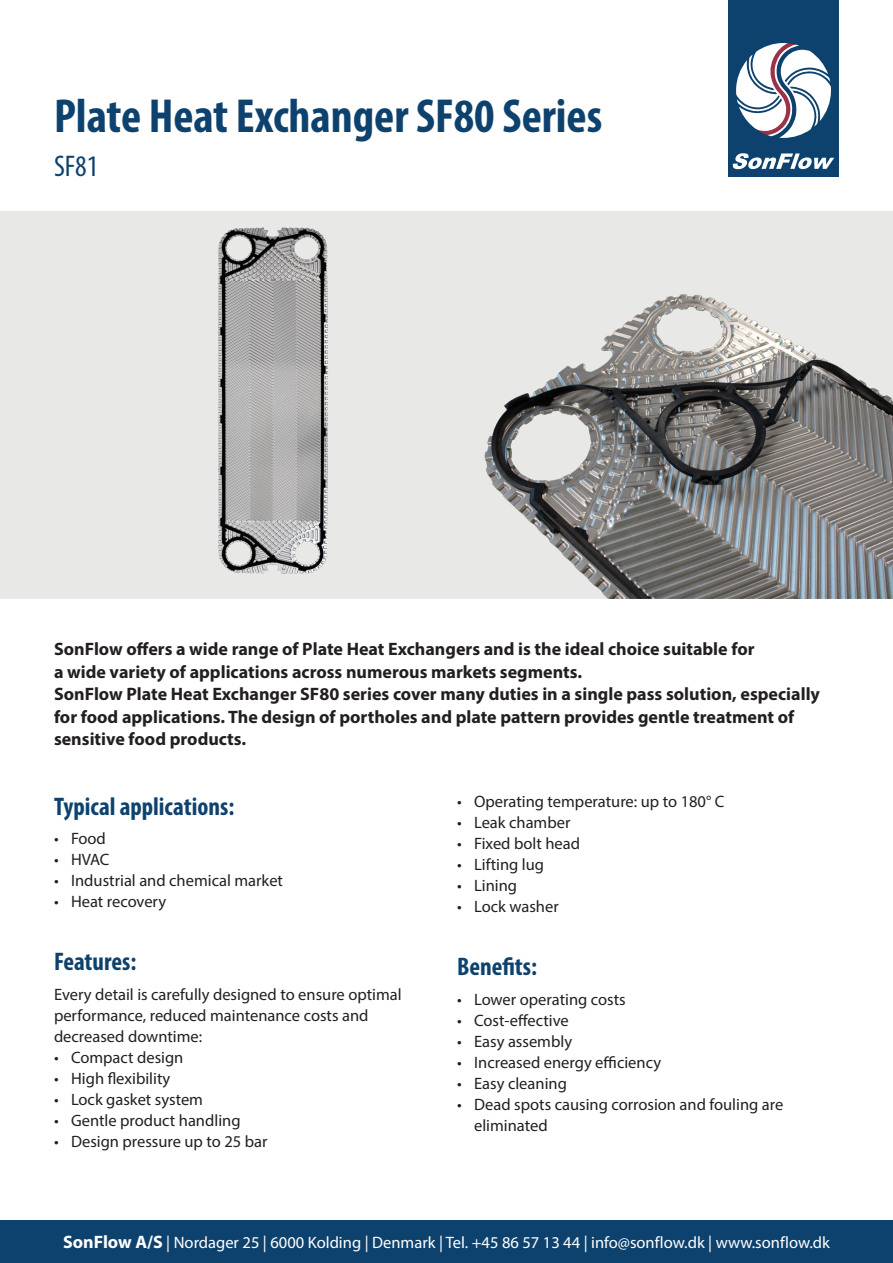
<style>
.page{position:relative;width:893px;height:1263px;background:#fff}
.page>*{position:absolute;margin:0;border:0;box-sizing:border-box;transform-origin:0 0}
.t1{font:700 condensed 48px "Myriad Pro";color:#0e426e}
.t2{font:condensed 30px "Myriad Pro";color:#0e426e}
.t3{font:700 condensed 25.5px "Myriad Pro";color:#0e426e}
.t4{font:700 18px/22.5px "Myriad Pro";color:#231f20}
.t5{font:16.5px/21px "Myriad Pro";color:#231f20}
.t6{font:16.5px "Myriad Pro";color:#fff}
.s1{font-weight:700;font-size:18px}
</style>
<div class="page">
<div style="left:0;top:1220px;width:893px;height:43px;background:#0e426e"></div>
<div style="left:728px;top:0;width:111px;height:176px;background:#0e426e"></div>
<svg style="left:732px;top:153px;width:102px;height:16px"></svg>
<svg style="left:736px;top:42px;width:95px;height:96px"></svg>
<div style="left:0;top:211px;width:893px;height:388px;background:#e8e9e7"></div>
<img style="left:218px;top:227px;width:110px;height:347px">
<img style="left:484px;top:294px;width:409px;height:305px">
<p class="t1" style="left:54px;top:86px;width:550px">Plate Heat Exchanger SF80 Series</p>
<p class="t2" style="left:54px;top:148px;width:46px">SF81</p>
<p class="t4" style="left:54px;top:637px;width:702px">SonFlow offers a wide range of Plate Heat Exchangers and is the ideal choice suitable for a wide variety of applications across numerous markets segments.</p>
<p class="t4" style="left:54px;top:682px;width:767px">SonFlow Plate Heat Exchanger SF80 series cover many duties in a single pass solution, especially for food applications. The design of portholes and plate pattern provides gentle treatment of sensitive food products.</p>
<p class="t3" style="left:54px;top:790px;width:182px">Typical applications:</p>
<p class="t5" style="left:54px;top:828px;width:53px">• Food</p>
<p class="t5" style="left:54px;top:849px;width:57px">• HVAC</p>
<p class="t5" style="left:54px;top:870px;width:231px">• Industrial and chemical market</p>
<p class="t5" style="left:54px;top:891px;width:114px">• Heat recovery</p>
<p class="t3" style="left:54px;top:946px;width:84px">Features:</p>
<p class="t5" style="left:54px;top:984px;width:349px">Every detail is carefully designed to ensure optimal performance, reduced maintenance costs and decreased downtime:</p>
<p class="t5" style="left:54px;top:1047px;width:131px">• Compact design</p>
<p class="t5" style="left:54px;top:1068px;width:118px">• High flexibility</p>
<p class="t5" style="left:54px;top:1089px;width:151px">• Lock gasket system</p>
<p class="t5" style="left:54px;top:1110px;width:188px">• Gentle product handling</p>
<p class="t5" style="left:54px;top:1131px;width:215px">• Design pressure up to 25 bar</p>
<p class="t5" style="left:457px;top:791px;width:269px">• Operating temperature: up to 180° C</p>
<p class="t5" style="left:457px;top:812px;width:115px">• Leak chamber</p>
<p class="t5" style="left:457px;top:833px;width:124px">• Fixed bolt head</p>
<p class="t5" style="left:457px;top:854px;width:89px">• Lifting lug</p>
<p class="t5" style="left:457px;top:875px;width:62px">• Lining</p>
<p class="t5" style="left:457px;top:896px;width:103px">• Lock washer</p>
<p class="t3" style="left:457px;top:951px;width:81px">Benefits:</p>
<p class="t5" style="left:457px;top:988px;width:170px">• Lower operating costs</p>
<p class="t5" style="left:457px;top:1009px;width:113px">• Cost-effective</p>
<p class="t5" style="left:457px;top:1030px;width:116px">• Easy assembly</p>
<p class="t5" style="left:457px;top:1051px;width:206px">• Increased energy efficiency</p>
<p class="t5" style="left:457px;top:1072px;width:111px">• Easy cleaning</p>
<p class="t5" style="left:474px;top:1093px;width:311px;text-indent:-17px">• Dead spots causing corrosion and fouling are eliminated</p>
<p class="t6" style="left:63px;top:1233px;width:768px"><span class="s1">SonFlow A/S</span> | Nordager 25 | 6000 Kolding | Denmark | Tel. +45 86 57 13 44 | info@sonflow.dk | www.sonflow.dk</p>
</div>
